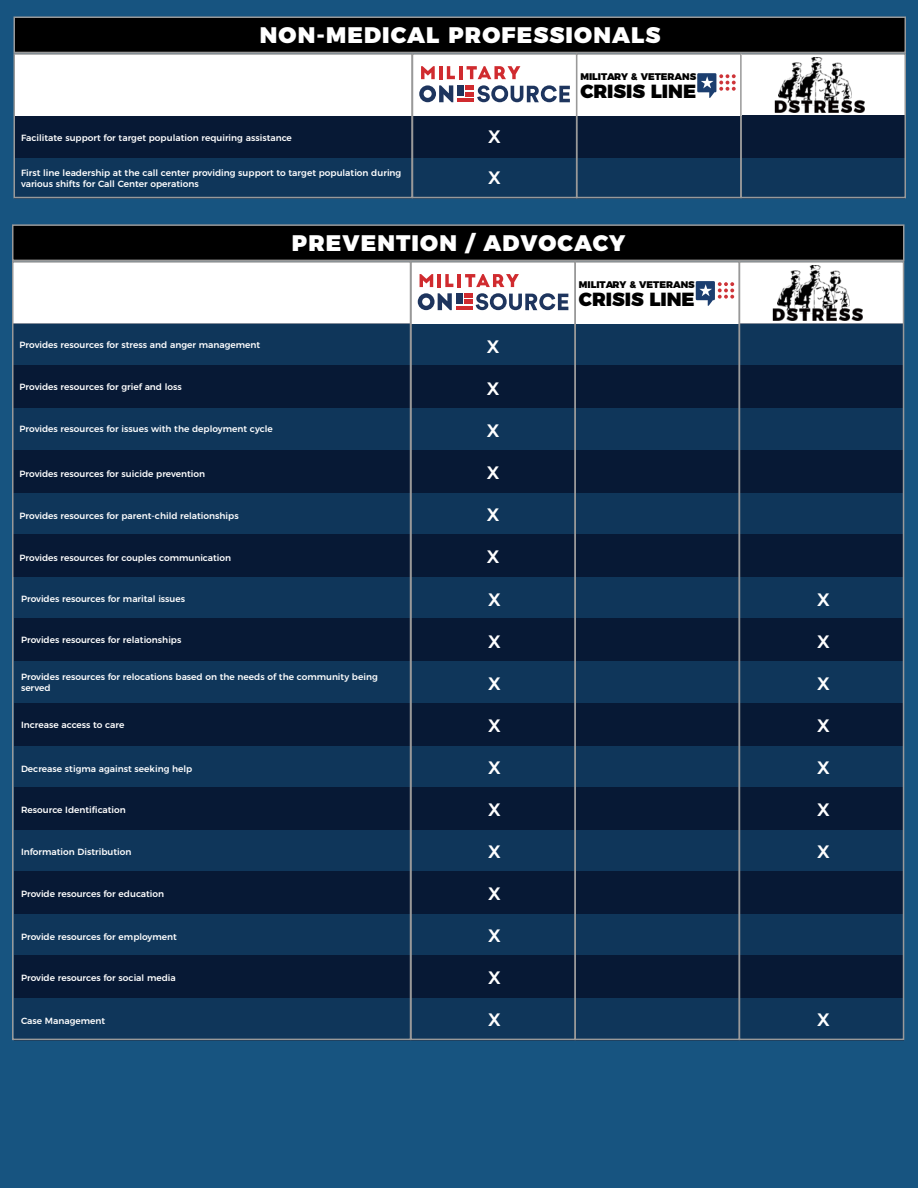
<style>
.page{position:relative;width:918px;height:1188px;background:#175480}
.page>*{position:absolute;margin:0;border:0;box-sizing:border-box;transform-origin:0 0}
.t1{font:900 22.5px "Montserrat";letter-spacing:.05em;color:#fff}
.t2{font:900 19.05px "Montserrat";color:#000}
.t3{font:500 18px "Montserrat";color:#fff}
.t4{font:900 9.6px "Montserrat";color:#000}
.t5{font:500 9px/10.8px "Montserrat";color:#fff}
</style>
<div class="page">
<div style="left:14px;top:156px;width:891px;height:42px;background:#0f365a"></div>
<div style="left:741px;top:54px;width:165px;height:62px;background:#fff"></div>
<div style="left:14px;top:116px;width:891px;height:42px;background:#071935"></div>
<div style="left:14px;top:54px;width:398px;height:62px;background:#fff"></div>
<div style="left:14px;top:53px;width:399px;height:145px;border:2px solid #999"></div>
<div style="left:740px;top:53px;width:166px;height:145px;border:2px solid #999"></div>
<div style="left:413px;top:54px;width:164px;height:62px;background:#fff"></div>
<div style="left:412px;top:53px;width:165px;height:145px;border:2px solid #999"></div>
<svg style="left:419px;top:85px;width:34px;height:17px"></svg>
<div style="left:457px;top:85px;width:7px;height:11px;background:#1e355e"></div>
<svg style="left:421px;top:66px;width:34px;height:13px"></svg>
<hr style="left:459px;top:66px;width:4px;height:13px;background:#d02b2f">
<svg style="left:467px;top:66px;width:53px;height:13px"></svg>
<svg style="left:466px;top:85px;width:104px;height:17px"></svg>
<hr style="left:457px;top:98px;width:17px;height:4px;background:#d02b2f">
<div style="left:577px;top:54px;width:164px;height:62px;background:#fff"></div>
<div style="left:576px;top:53px;width:166px;height:145px;border:2px solid #999"></div>
<svg style="left:697px;top:73px;width:39px;height:25px"></svg>
<img style="left:779px;top:58px;width:72px;height:40px">
<img style="left:774px;top:98px;width:90px;height:15px">
<div style="left:14px;top:17px;width:891px;height:35px;background:#000"></div>
<div style="left:14px;top:16px;width:892px;height:37px;border:2px solid #999"></div>
<div style="left:13px;top:450px;width:891px;height:43px;background:#071935"></div>
<div style="left:13px;top:535px;width:891px;height:42px;background:#071935"></div>
<div style="left:13px;top:493px;width:891px;height:42px;background:#0f365a"></div>
<div style="left:740px;top:262px;width:164px;height:61px;background:#fff"></div>
<div style="left:13px;top:262px;width:398px;height:61px;background:#fff"></div>
<div style="left:13px;top:366px;width:891px;height:42px;background:#071935"></div>
<div style="left:13px;top:324px;width:891px;height:42px;background:#0f365a"></div>
<div style="left:13px;top:408px;width:891px;height:42px;background:#0f365a"></div>
<div style="left:411px;top:262px;width:164px;height:61px;background:#fff"></div>
<svg style="left:418px;top:293px;width:34px;height:17px"></svg>
<div style="left:456px;top:293px;width:6px;height:11px;background:#1e355e"></div>
<svg style="left:420px;top:274px;width:99px;height:13px"></svg>
<svg style="left:464px;top:293px;width:104px;height:17px"></svg>
<hr style="left:456px;top:306px;width:17px;height:4px;background:#d02b2f">
<div style="left:575px;top:262px;width:165px;height:61px;background:#fff"></div>
<svg style="left:696px;top:281px;width:38px;height:25px"></svg>
<img style="left:777px;top:266px;width:73px;height:40px">
<img style="left:772px;top:306px;width:91px;height:15px">
<div style="left:13px;top:225px;width:891px;height:35px;background:#000"></div>
<div style="left:12px;top:224px;width:892px;height:37px;border:2px solid #999"></div>
<div style="left:14px;top:577px;width:890px;height:42px;background:#0f365a"></div>
<div style="left:14px;top:745px;width:890px;height:42px;background:#0f365a"></div>
<div style="left:14px;top:914px;width:890px;height:42px;background:#0f365a"></div>
<div style="left:14px;top:661px;width:890px;height:42px;background:#0f365a"></div>
<div style="left:14px;top:830px;width:890px;height:42px;background:#0f365a"></div>
<div style="left:14px;top:998px;width:890px;height:42px;background:#0f365a"></div>
<div style="left:14px;top:619px;width:890px;height:42px;background:#071935"></div>
<div style="left:14px;top:787px;width:890px;height:43px;background:#071935"></div>
<div style="left:14px;top:956px;width:890px;height:42px;background:#071935"></div>
<div style="left:14px;top:703px;width:890px;height:42px;background:#071935"></div>
<div style="left:14px;top:872px;width:890px;height:42px;background:#071935"></div>
<div style="left:12px;top:261px;width:399px;height:779px;border:2px solid #999"></div>
<div style="left:574px;top:261px;width:166px;height:779px;border:2px solid #999"></div>
<div style="left:410px;top:261px;width:166px;height:779px;border:2px solid #999"></div>
<div style="left:739px;top:261px;width:165px;height:779px;border:2px solid #999"></div>
<h1 class="t1" style="left:260px;top:16px;width:402px">NON-MEDICAL PROFESSIONALS</h1>
<p class="t5" style="left:21px;top:132px;width:272px">Facilitate support for target population requiring assistance</p>
<p class="t5" style="left:21px;top:167px;width:382px">First line leadership at the call center providing support to target population during various shifts for Call Center operations</p>
<h3 class="t3" style="left:488px;top:122px;width:14px">X</h3>
<h3 class="t3" style="left:488px;top:163px;width:14px">X</h3>
<p class="t4" style="left:580px;top:69px;width:117px">MILITARY &amp; VETERANS</p>
<h2 class="t2" style="left:580px;top:75px;width:117px">CRISIS LINE</h2>
<h1 class="t1" style="left:292px;top:224px;width:335px">PREVENTION / ADVOCACY</h1>
<p class="t5" style="left:20px;top:339px;width:242px">Provides resources for stress and anger management</p>
<p class="t5" style="left:20px;top:381px;width:164px">Provides resources for grief and loss</p>
<p class="t5" style="left:20px;top:423px;width:255px">Provides resources for issues with the deployment cycle</p>
<p class="t5" style="left:20px;top:468px;width:187px">Provides resources for suicide prevention</p>
<p class="t5" style="left:20px;top:510px;width:221px">Provides resources for parent-child relationships</p>
<p class="t5" style="left:20px;top:552px;width:213px">Provides resources for couples communication</p>
<p class="t5" style="left:21px;top:593px;width:166px">Provides resources for marital issues</p>
<p class="t5" style="left:21px;top:634px;width:162px">Provides resources for relationships</p>
<p class="t5" style="left:21px;top:671px;width:358px">Provides resources for relocations based on the needs of the community being served</p>
<p class="t5" style="left:21px;top:718px;width:105px">Increase access to care</p>
<p class="t5" style="left:21px;top:762px;width:173px">Decrease stigma against seeking help</p>
<p class="t5" style="left:21px;top:803px;width:106px">Resource Identification</p>
<p class="t5" style="left:21px;top:846px;width:112px">Information Distribution</p>
<p class="t5" style="left:21px;top:888px;width:145px">Provide resources for education</p>
<p class="t5" style="left:21px;top:931px;width:158px">Provide resources for employment</p>
<p class="t5" style="left:21px;top:972px;width:156px">Provide resources for social media</p>
<p class="t5" style="left:21px;top:1014px;width:86px">Case Management</p>
<h3 class="t3" style="left:487px;top:332px;width:14px">X</h3>
<h3 class="t3" style="left:487px;top:374px;width:14px">X</h3>
<h3 class="t3" style="left:487px;top:416px;width:14px">X</h3>
<h3 class="t3" style="left:487px;top:458px;width:14px">X</h3>
<h3 class="t3" style="left:487px;top:500px;width:14px">X</h3>
<h3 class="t3" style="left:487px;top:542px;width:14px">X</h3>
<h3 class="t3" style="left:488px;top:585px;width:14px">X</h3>
<h3 class="t3" style="left:488px;top:627px;width:14px">X</h3>
<h3 class="t3" style="left:488px;top:669px;width:14px">X</h3>
<h3 class="t3" style="left:488px;top:711px;width:14px">X</h3>
<h3 class="t3" style="left:488px;top:753px;width:14px">X</h3>
<h3 class="t3" style="left:488px;top:795px;width:14px">X</h3>
<h3 class="t3" style="left:488px;top:837px;width:14px">X</h3>
<h3 class="t3" style="left:488px;top:879px;width:14px">X</h3>
<h3 class="t3" style="left:488px;top:921px;width:14px">X</h3>
<h3 class="t3" style="left:488px;top:963px;width:14px">X</h3>
<h3 class="t3" style="left:488px;top:1005px;width:14px">X</h3>
<p class="t4" style="left:579px;top:277px;width:117px">MILITARY &amp; VETERANS</p>
<h2 class="t2" style="left:579px;top:283px;width:117px">CRISIS LINE</h2>
<h3 class="t3" style="left:817px;top:585px;width:14px">X</h3>
<h3 class="t3" style="left:817px;top:627px;width:14px">X</h3>
<h3 class="t3" style="left:817px;top:669px;width:14px">X</h3>
<h3 class="t3" style="left:817px;top:711px;width:14px">X</h3>
<h3 class="t3" style="left:817px;top:753px;width:14px">X</h3>
<h3 class="t3" style="left:817px;top:795px;width:14px">X</h3>
<h3 class="t3" style="left:817px;top:837px;width:14px">X</h3>
<h3 class="t3" style="left:817px;top:1005px;width:14px">X</h3>
</div>
